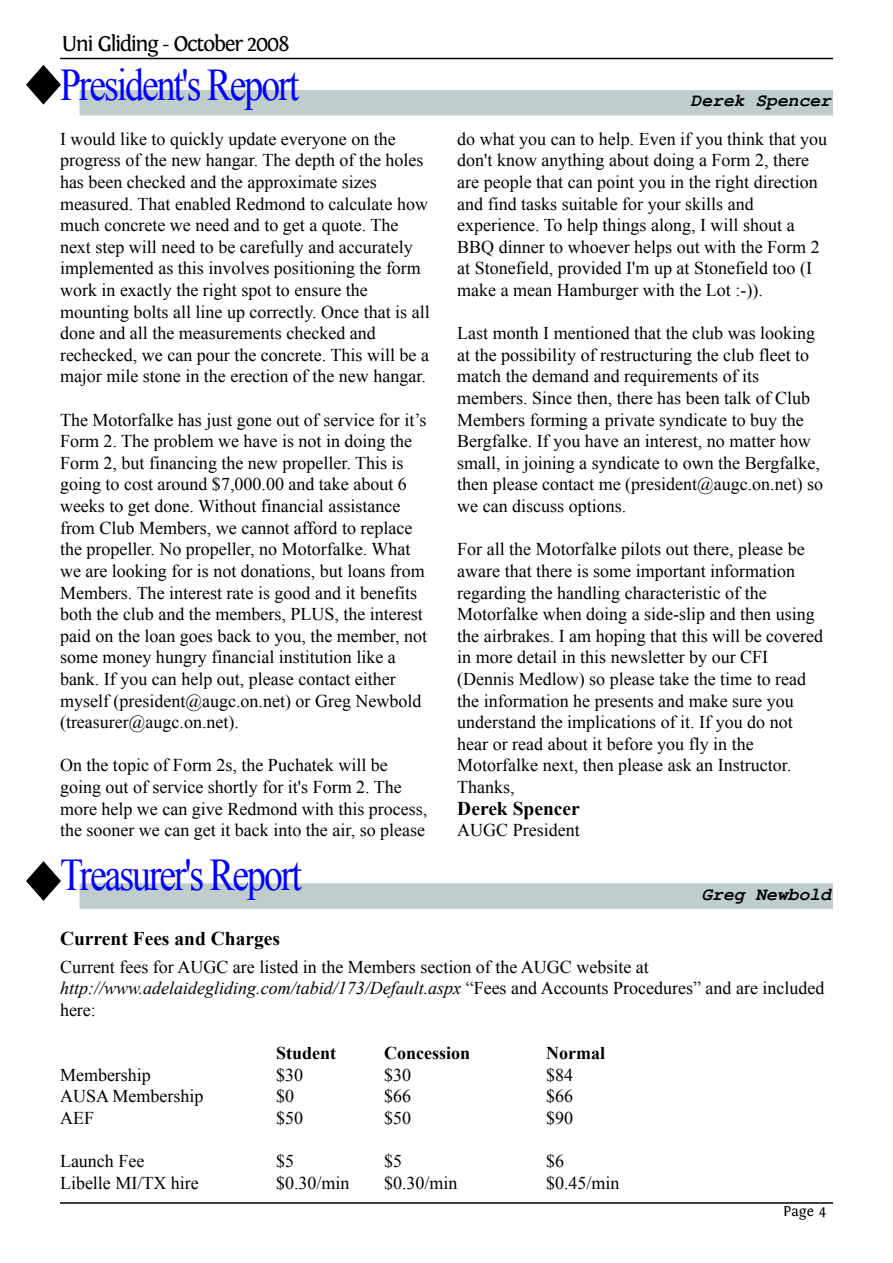
<style>
.page{position:relative;width:893px;height:1263px;background:#fff}
.page>*{position:absolute;margin:0;border:0;box-sizing:border-box;transform-origin:0 0}
.t1{font:45.3px "Times New Roman";letter-spacing:-.055em;color:#00f;scale:.83 1}
.t2{font:22.5px "Fontin";letter-spacing:-.07em;color:#000}
.t3{font:700 19.5px "Times New Roman";color:#000}
.t4{font:18px/21.6px "Times New Roman";color:#000}
.t5{font:700 18px "Times New Roman";color:#000}
.t6{font:italic 700 18px "Tlwg Mono";color:#000}
.t7{font:15px "Fontin";color:#000}
.s1{font-style:italic}
</style>
<div class="page">
<hr style="left:60px;top:1202px;width:773px;height:2px;background:#000">
<hr style="left:60px;top:58px;width:773px;height:1px;background:#000">
<div style="left:80px;top:883px;width:753px;height:26px;background:#c1cdcd"></div>
<svg style="left:27px;top:862px;width:33px;height:38px"></svg>
<div style="left:26px;top:861px;width:35px;height:39px;border:2px solid #000;border-radius:50%"></div>
<div style="left:80px;top:90px;width:753px;height:26px;background:#c1cdcd"></div>
<svg style="left:27px;top:66px;width:33px;height:38px"></svg>
<div style="left:26px;top:65px;width:35px;height:39px;border:2px solid #000;border-radius:50%"></div>
<p class="t2" style="left:62px;top:32px;width:230px">Uni Gliding - October 2008</p>
<h1 class="t1" style="left:60px;top:60px;width:290px">President's Report</h1>
<p class="t4" style="left:60px;top:128px;width:371px">I would like to quickly update everyone on the progress of the new hangar. The depth of the holes has been checked and the approximate sizes measured. That enabled Redmond to calculate how much concrete we need and to get a quote. The next step will need to be carefully and accurately implemented as this involves positioning the form work in exactly the right spot to ensure the mounting bolts all line up correctly. Once that is all done and all the measurements checked and rechecked, we can pour the concrete. This will be a major mile stone in the erection of the new hangar.</p>
<p class="t4" style="left:60px;top:409px;width:369px">The Motorfalke has just gone out of service for it’s Form 2. The problem we have is not in doing the Form 2, but financing the new propeller. This is going to cost around $7,000.00 and take about 6 weeks to get done. Without financial assistance from Club Members, we cannot afford to replace the propeller. No propeller, no Motorfalke. What we are looking for is not donations, but loans from Members. The interest rate is good and it benefits both the club and the members, PLUS, the interest paid on the loan goes back to you, the member, not some money hungry financial institution like a bank. If you can help out, please contact either myself (president@augc.on.net) or Greg Newbold (treasurer@augc.on.net).</p>
<p class="t4" style="left:60px;top:754px;width:369px">On the topic of Form 2s, the Puchatek will be going out of service shortly for it's Form 2. The more help we can give Redmond with this process, the sooner we can get it back into the air, so please</p>
<p class="t6" style="left:691px;top:89px;width:142px">Derek Spencer</p>
<p class="t4" style="left:457px;top:128px;width:371px">do what you can to help. Even if you think that you don't know anything about doing a Form 2, there are people that can point you in the right direction and find tasks suitable for your skills and experience. To help things along, I will shout a BBQ dinner to whoever helps out with the Form 2 at Stonefield, provided I'm up at Stonefield too (I make a mean Hamburger with the Lot :-)).</p>
<p class="t4" style="left:457px;top:322px;width:367px">Last month I mentioned that the club was looking at the possibility of restructuring the club fleet to match the demand and requirements of its members. Since then, there has been talk of Club Members forming a private syndicate to buy the Bergfalke. If you have an interest, no matter how small, in joining a syndicate to own the Bergfalke, then please contact me (president@augc.on.net) so we can discuss options.</p>
<p class="t4" style="left:457px;top:538px;width:367px">For all the Motorfalke pilots out there, please be aware that there is some important information regarding the handling characteristic of the Motorfalke when doing a side-slip and then using the airbrakes. I am hoping that this will be covered in more detail in this newsletter by our CFI (Dennis Medlow) so please take the time to read the information he presents and make sure you understand the implications of it. If you do not hear or read about it before you fly in the Motorfalke next, then please ask an Instructor.<br>Thanks,</p>
<p class="t3" style="left:457px;top:797px;width:124px">Derek Spencer</p>
<p class="t4" style="left:457px;top:819px;width:124px">AUGC President</p>
<h1 class="t1" style="left:60px;top:850px;width:293px">Treasurer's Report</h1>
<p class="t3" style="left:60px;top:928px;width:222px">Current Fees and Charges</p>
<p class="t4" style="left:60px;top:956px;width:766px">Current fees for AUGC are listed in the Members section of the AUGC website at <span class="s1">http://www.adelaidegliding.com/tabid/173/Default.aspx</span> “Fees and Accounts Procedures” and are included here:</p>
<p class="t5" style="left:276px;top:1043px;width:62px">Student</p>
<p class="t5" style="left:384px;top:1043px;width:88px">Concession</p>
<p class="t5" style="left:546px;top:1043px;width:60px">Normal</p>
<p class="t4" style="left:60px;top:1064px;width:92px">Membership</p>
<p class="t4" style="left:276px;top:1064px;width:28px">$30</p>
<p class="t4" style="left:384px;top:1064px;width:28px">$30</p>
<p class="t4" style="left:546px;top:1064px;width:28px">$84</p>
<p class="t4" style="left:60px;top:1085px;width:145px">AUSA Membership</p>
<p class="t4" style="left:276px;top:1085px;width:19px">$0</p>
<p class="t4" style="left:384px;top:1085px;width:28px">$66</p>
<p class="t4" style="left:546px;top:1085px;width:28px">$66</p>
<p class="t4" style="left:60px;top:1107px;width:36px">AEF</p>
<p class="t4" style="left:276px;top:1107px;width:28px">$50</p>
<p class="t4" style="left:384px;top:1107px;width:28px">$50</p>
<p class="t4" style="left:546px;top:1107px;width:28px">$90</p>
<p class="t4" style="left:60px;top:1150px;width:86px">Launch Fee</p>
<p class="t4" style="left:276px;top:1150px;width:19px">$5</p>
<p class="t4" style="left:384px;top:1150px;width:19px">$5</p>
<p class="t4" style="left:546px;top:1150px;width:19px">$6</p>
<p class="t4" style="left:60px;top:1172px;width:140px">Libelle MI/TX hire</p>
<p class="t4" style="left:276px;top:1172px;width:75px">$0.30/min</p>
<p class="t4" style="left:384px;top:1172px;width:75px">$0.30/min</p>
<p class="t4" style="left:546px;top:1172px;width:75px">$0.45/min</p>
<p class="t6" style="left:701px;top:883px;width:131px">Greg Newbold</p>
<p class="t7" style="left:783px;top:1203px;width:45px">Page 4</p>
</div>
